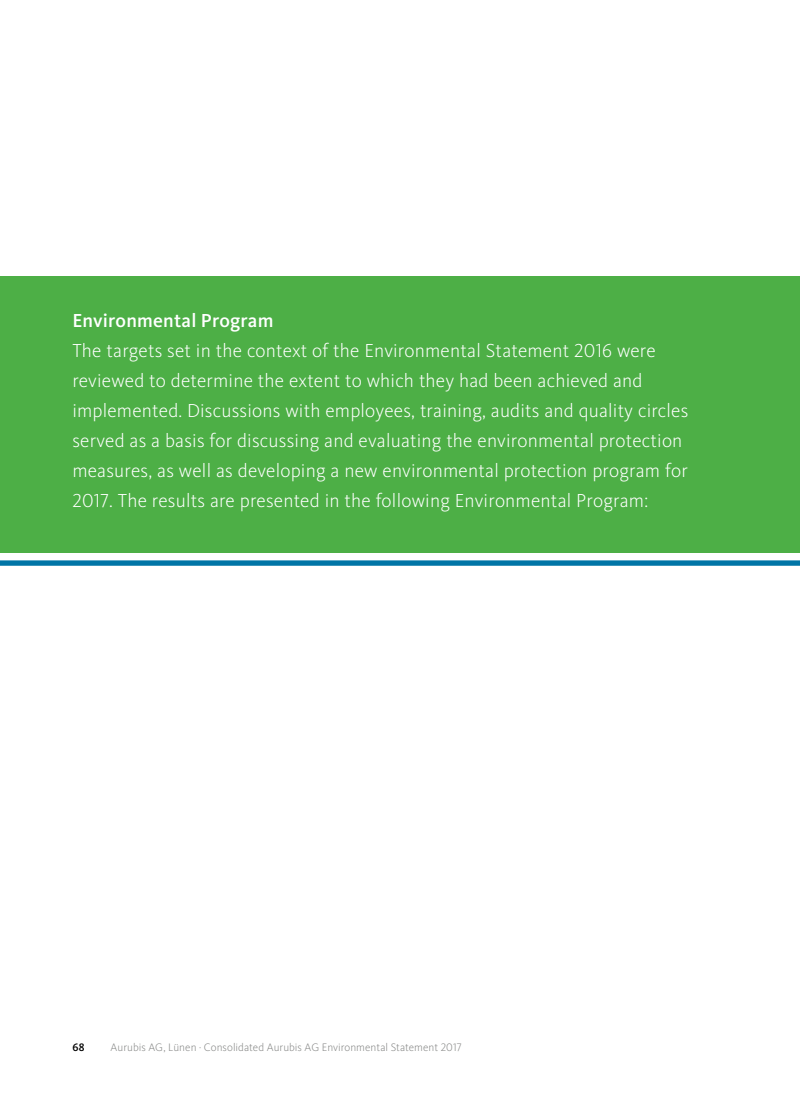
<style>
.page{position:relative;width:800px;height:1106px;background:#fff}
.page>*{position:absolute;margin:0;border:0;box-sizing:border-box;transform-origin:0 0}
.t1{font:300 19.5px/30px "Kievit Pro";letter-spacing:.01em;color:#fff}
.t2{font:500 19.5px "Kievit Pro";letter-spacing:.01em;color:#fff}
.t3{font:300 11.25px "Kievit Pro";color:#868786}
.t4{font:500 11.25px "Kievit Pro";color:#000}
</style>
<div class="page">
<div style="left:0;top:276px;width:799px;height:277px;background:#4daf46"></div>
<div style="left:0;top:560px;width:799px;height:6px;background:#0075a6"></div>
<p class="t2" style="left:72px;top:309px;width:202px">Environmental Program</p>
<p class="t1" style="left:72px;top:335px;width:617px">The targets set in the context of the Environmental Statement 2016 were reviewed to determine the extent to which they had been achieved and implemented. Discussions with employees, training, audits and quality circles served as a basis for discussing and evaluating the environmental protection measures, as well as developing a new environmental protection program for 2017. The results are presented in the following Environmental Program:</p>
<p class="t4" style="left:72px;top:1040px;width:14px">68</p>
<p class="t3" style="left:111px;top:1040px;width:352px">Aurubis AG, Lünen · Consolidated Aurubis AG Environmental Statement 2017</p>
</div>
